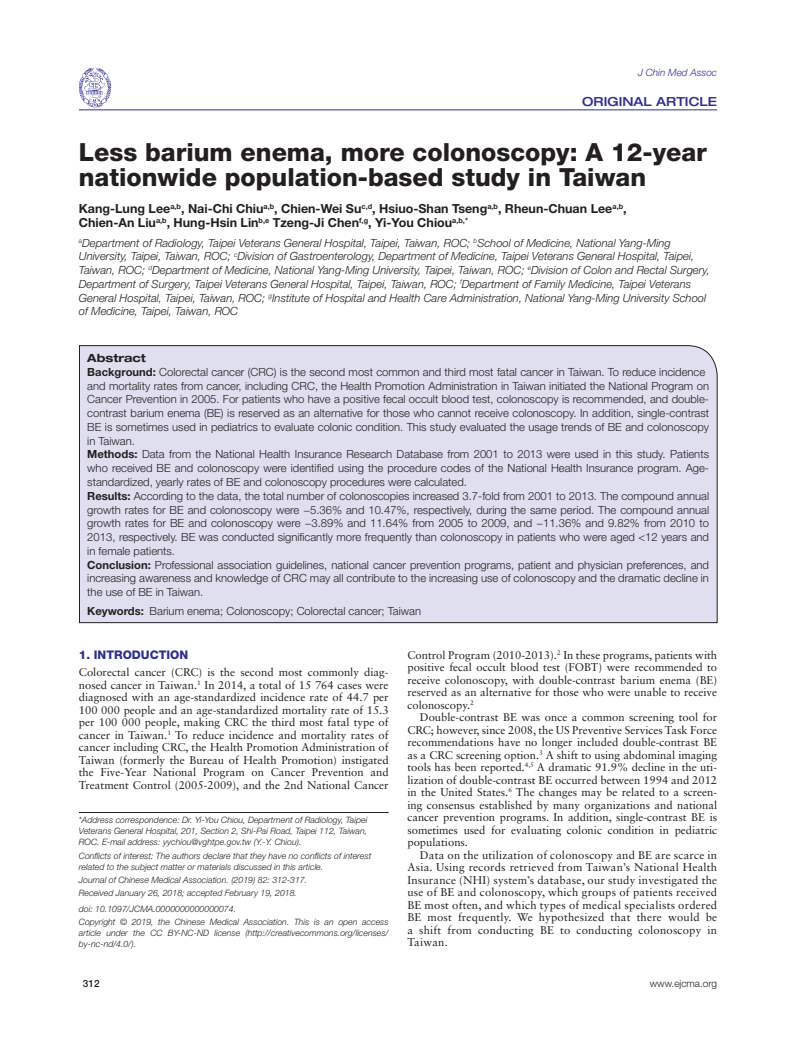
<style>
.page{position:relative;width:796px;height:1044px;background:#fff}
.page>*{position:absolute;margin:0;border:0;box-sizing:border-box;transform-origin:0 0}
.t1{font:800 25px/25px "Helvetica Neue LT Std";color:#231f20}
.t2{font:700 12.5px/13.8px "Helvetica Neue LT Std";color:#231f20}
.t3{font:500 expanded 12.5px "Helvetica Neue LT Std";color:#2e3092}
.t4{font:800 11.88px "Helvetica Neue LT Std";color:#2e3092}
.t5{font:11.25px/12.5px "Sabon LT Std";color:#231f20;text-align:justify}
.t6{font:300 11.25px/13.8px "Helvetica Neue LT Std";color:#231f20}
.t7{font:italic 300 11.25px/13.8px "Helvetica Neue LT Std";color:#231f20}
.t8{font:italic 300 10px "Helvetica Neue LT Std";color:#2e3092}
.t9{font:300 10px "Helvetica Neue LT Std";color:#231f20}
.t10{font:500 10px "Helvetica Neue LT Std";color:#231f20}
.t11{font:italic 300 8.75px/11.2px "Helvetica Neue LT Std";color:#231f20}
.s1{font-weight:700;font-stretch:expanded}
.s2{font-weight:700}
</style>
<div class="page">
<hr style="left:79px;top:812px;width:309px;height:1px;background:#231f20">
<div style="left:79px;top:345px;width:638px;height:278px;background:#e0dfef"></div>
<hr style="left:79px;top:109px;width:638px;height:1px;background:#2e3092">
<svg style="left:79px;top:68px;width:32px;height:40px"></svg>
<p class="t8" style="left:638px;top:67px;width:81px">J Chin Med Assoc</p>
<p class="t3" style="left:582px;top:93px;width:136px">ORIGINAL ARTICLE</p>
<h1 class="t1" style="left:79px;top:140px;width:629px">Less barium enema, more colonoscopy: A 12-year nationwide population-based study in Taiwan</h1>
<p class="t2" style="left:79px;top:202px;width:549px">Kang-Lung Lee<sup>a,b</sup>, Nai-Chi Chiu<sup>a,b</sup>, Chien-Wei Su<sup>c,d</sup>, Hsiuo-Shan Tseng<sup>a,b</sup>, Rheun-Chuan Lee<sup>a,b</sup>,<br>Chien-An Liu<sup>a,b</sup>, Hung-Hsin Lin<sup>b,e</sup> Tzeng-Ji Chen<sup>f,g</sup>, Yi-You Chiou<sup>a,b,*</sup></p>
<p class="t7" style="left:79px;top:235px;width:632px"><sup>a</sup>Department of Radiology, Taipei Veterans General Hospital, Taipei, Taiwan, ROC; <sup>b</sup>School of Medicine, National Yang-Ming University, Taipei, Taiwan, ROC; <sup>c</sup>Division of Gastroenterology, Department of Medicine, Taipei Veterans General Hospital, Taipei, Taiwan, ROC; <sup>d</sup>Department of Medicine, National Yang-Ming University, Taipei, Taiwan, ROC; <sup>e</sup>Division of Colon and Rectal Surgery, Department of Surgery, Taipei Veterans General Hospital, Taipei, Taiwan, ROC; <sup>f</sup>Department of Family Medicine, Taipei Veterans General Hospital, Taipei, Taiwan, ROC; <sup>g</sup>Institute of Hospital and Health Care Administration, National Yang-Ming University School of Medicine, Taipei, Taiwan, ROC</p>
<p class="t6" style="left:87px;top:351px;width:623px"><span class="s1">Abstract<br></span><span class="s2">Background:</span> Colorectal cancer (CRC) is the second most common and third most fatal cancer in Taiwan. To reduce incidence and mortality rates from cancer, including CRC, the Health Promotion Administration in Taiwan initiated the National Program on Cancer Prevention in 2005. For patients who have a positive fecal occult blood test, colonoscopy is recommended, and double&shy;contrast barium enema (BE) is reserved as an alternative for those who cannot receive colonoscopy. In addition, single-contrast BE is sometimes used in pediatrics to evaluate colonic condition. This study evaluated the usage trends of BE and colonoscopy in Taiwan.<br><span class="s2">Methods:</span> Data from the National Health Insurance Research Database from 2001 to 2013 were used in this study. Patients who received BE and colonoscopy were identified using the procedure codes of the National Health Insurance program. Age&shy;standardized, yearly rates of BE and colonoscopy procedures were calculated.<br><span class="s2">Results:</span> According to the data, the total number of colonoscopies increased 3.7-fold from 2001 to 2013. The compound annual growth rates for BE and colonoscopy were −5.36% and 10.47%, respectively, during the same period. The compound annual growth rates for BE and colonoscopy were −3.89% and 11.64% from 2005 to 2009, and −11.36% and 9.82% from 2010 to 2013, respectively. BE was conducted significantly more frequently than colonoscopy in patients who were aged &lt;12 years and in female patients.<br><span class="s2">Conclusion:</span> Professional association guidelines, national cancer prevention programs, patient and physician preferences, and increasing awareness and knowledge of CRC may all contribute to the increasing use of colonoscopy and the dramatic decline in the use of BE in Taiwan.</p>
<p class="t6" style="left:87px;top:603px;width:335px"><span class="s2">Keywords:</span> Barium enema; Colonoscopy; Colorectal cancer; Taiwan</p>
<p class="t4" style="left:79px;top:647px;width:111px">1. INTRODUCTION</p>
<p class="t5" style="left:79px;top:665px;width:311px">Colorectal cancer (CRC) is the second most commonly diag&shy;nosed cancer in Taiwan.<sup>1</sup> In 2014, a total of 15 764 cases were diagnosed with an age-standardized incidence rate of 44.7 per 100 000 people and an age-standardized mortality rate of 15.3 per 100 000 people, making CRC the third most fatal type of cancer in Taiwan.<sup>1</sup> To reduce incidence and mortality rates of cancer including CRC, the Health Promotion Administration of Taiwan (formerly the Bureau of Health Promotion) instigated the Five-Year National Program on Cancer Prevention and Treatment Control (2005-2009), and the 2nd National Cancer</p>
<p class="t11" style="left:79px;top:813px;width:290px;text-align:justify">*Address correspondence: Dr. Yi-You Chiou, Department of Radiology, Taipei Veterans General Hospital, 201, Section 2, Shi-Pai Road, Taipei 112, Taiwan, ROC. E-mail address: yychiou@vghtpe.gov.tw (Y.-Y. Chiou).</p>
<p class="t11" style="left:79px;top:849px;width:294px">Conflicts of interest: The authors declare that they have no conflicts of interest related to the subject matter or materials discussed in this article.</p>
<p class="t11" style="left:79px;top:873px;width:230px;line-height:13.2px">Journal of Chinese Medical Association. (2019) 82: 312-317.<br>Received January 26, 2018; accepted February 19, 2018.</p>
<p class="t11" style="left:79px;top:902px;width:311px;line-height:12.5px">doi: 10.1097/JCMA.0000000000000074.<br>Copyright © 2019, the Chinese Medical Association. This is an open access</p>
<p class="t11" style="left:79px;top:927px;width:311px">article under the CC BY-NC-ND license (http://creativecommons.org/licenses/ by-nc-nd/4.0/).</p>
<p class="t5" style="left:407px;top:648px;width:311px">Control Program (2010-2013).<sup>2</sup> In these programs, patients with positive fecal occult blood test (FOBT) were recommended to receive colonoscopy, with double-contrast barium enema (BE) reserved as an alternative for those who were unable to receive colonoscopy.<sup>2</sup></p>
<p class="t5" style="left:407px;top:710px;width:311px;text-indent:13px">Double-contrast BE was once a common screening tool for CRC; however, since 2008, the US Preventive Services Task Force recommendations have no longer included double-contrast BE as a CRC screening option.<sup>3</sup> A shift to using abdominal imaging tools has been reported.<sup>4,5</sup> A dramatic 91.9% decline in the uti&shy;lization of double-contrast BE occurred between 1994 and 2012 in the United States.<sup>6</sup> The changes may be related to a screen&shy;ing consensus established by many organizations and national cancer prevention programs. In addition, single-contrast BE is sometimes used for evaluating colonic condition in pediatric populations.</p>
<p class="t5" style="left:407px;top:848px;width:311px;text-indent:12px">Data on the utilization of colonoscopy and BE are scarce in Asia. Using records retrieved from Taiwan’s National Health Insurance (NHI) system’s database, our study investigated the use of BE and colonoscopy, which groups of patients received BE most often, and which types of medical specialists ordered BE most frequently. We hypothesized that there would be a shift from conducting BE to conducting colonoscopy in Taiwan.</p>
<p class="t10" style="left:83px;top:977px;width:18px">312</p>
<p class="t9" style="left:649px;top:977px;width:69px">www.ejcma.org</p>
</div>
